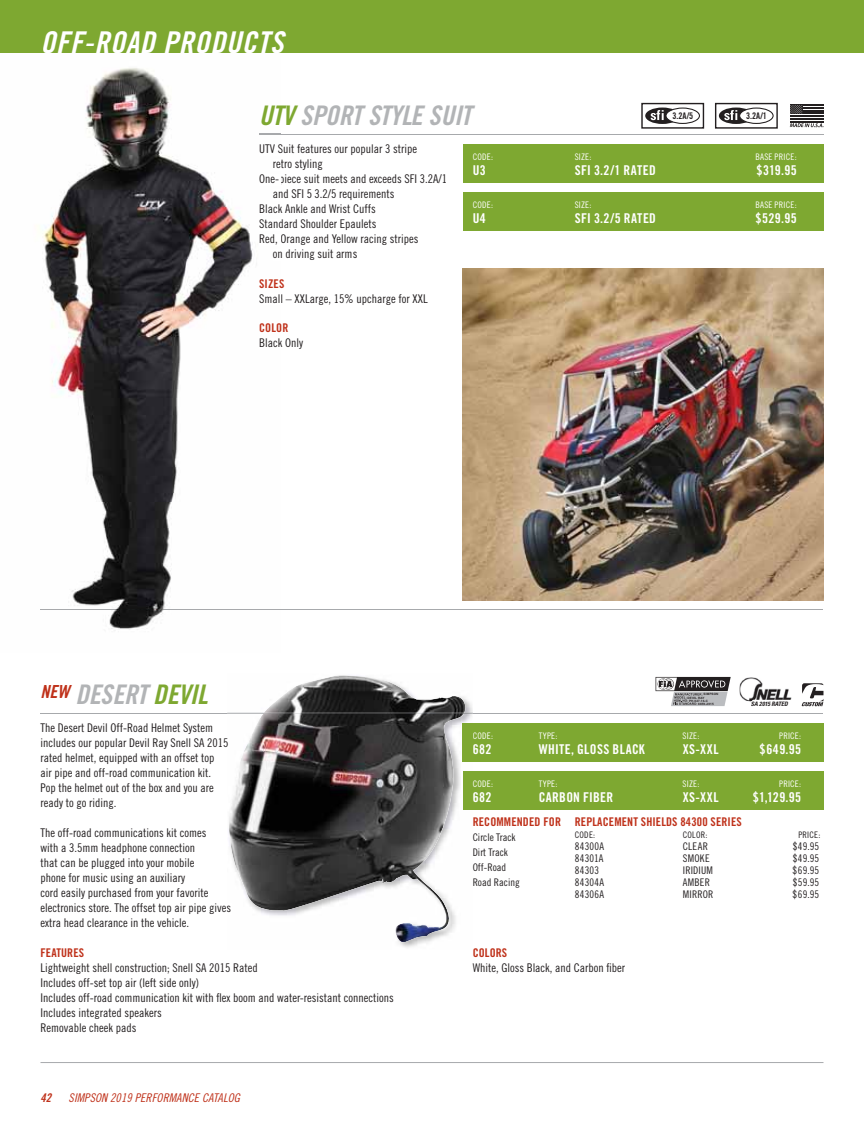
<style>
.page{position:relative;width:864px;height:1134px;background:#fff}
.page>*{position:absolute;margin:0;border:0;box-sizing:border-box;transform-origin:0 0}
.t1{font:30px "Trade Gothic Bold Cond Twenty Obl";letter-spacing:.025em;color:#fff}
.t2{font:27px "Trade Gothic Bold Cond Twenty Obl";letter-spacing:-.015em;color:#b2b4b6}
.t3{font:13.5px "Trade Gothic Bold Cond Twenty";letter-spacing:.025em;color:#fff}
.t4{font:12px/15px "Trade Gothic Cond Eighteen";color:#231f20}
.t5{font:12px "Trade Gothic Bold Cond Twenty";letter-spacing:.01em;color:#bf311a}
.t6{font:12px "Trade Gothic Cond Eighteen Obl";letter-spacing:.01em;color:#bf311a}
.t7{font:12px "Trade Gothic Bold Cond Twenty Obl";color:#bf311a}
.t8{font:10.5px/15px "Trade Gothic Cond Eighteen";letter-spacing:.01em;color:#231f20}
.t9{font:9.15px "Trade Gothic Bold Cond Twenty";color:#231f20}
.t10{font:9px "Trade Gothic Cond Eighteen";letter-spacing:.025em;color:#fff}
.t11{font:9px "Trade Gothic Cond Eighteen";letter-spacing:.025em;color:#231f20}
.t12{font:italic 700 condensed 6.15px "Univers";color:#231f20}
.t13{font:700 3px "Arial";letter-spacing:.04em;color:#231f20}
.s1{color:#7ea831}
</style>
<div class="page">
<div style="left:0;top:0;width:864px;height:52px;background:#7ea831"></div>
<hr style="left:40px;top:609px;width:784px;height:1px;background:#a7a9ac">
<img style="left:463px;top:269px;width:361px;height:331px">
<hr style="left:259px;top:134px;width:565px;height:1px;background:#a7a9ac">
<hr style="left:40px;top:1062px;width:784px;height:1px;background:#a7a9ac">
<img style="left:0;top:52px;width:280px;height:579px">
<img style="left:40px;top:609px;width:240px;height:1px">
<img style="left:262px;top:106px;width:18px;height:19px">
<img style="left:260px;top:145px;width:20px;height:10px">
<svg style="left:273px;top:160px;width:7px;height:10px"></svg>
<img style="left:260px;top:175px;width:20px;height:10px">
<svg style="left:273px;top:190px;width:7px;height:10px"></svg>
<img style="left:260px;top:205px;width:20px;height:8px">
<img style="left:260px;top:220px;width:20px;height:10px">
<img style="left:260px;top:235px;width:20px;height:10px">
<svg style="left:273px;top:250px;width:7px;height:10px"></svg>
<img style="left:260px;top:279px;width:20px;height:9px">
<img style="left:260px;top:294px;width:20px;height:11px">
<img style="left:260px;top:323px;width:20px;height:9px">
<img style="left:260px;top:338px;width:20px;height:11px">
<svg style="left:259px;top:134px;width:21px;height:1px"></svg>
<div style="left:463px;top:145px;width:361px;height:38px;background:#7ea831"></div>
<div style="left:463px;top:193px;width:361px;height:38px;background:#7ea831"></div>
<hr style="left:790px;top:115px;width:33px;height:2px;background:#231f20">
<hr style="left:790px;top:118px;width:33px;height:1px;background:#231f20">
<hr style="left:790px;top:121px;width:33px;height:1px;background:#231f20">
<hr style="left:803px;top:104px;width:20px;height:2px;background:#231f20">
<div style="left:790px;top:104px;width:13px;height:10px;background:#231f20"></div>
<svg style="left:790px;top:105px;width:33px;height:9px"></svg>
<svg style="left:790px;top:123px;width:34px;height:4px"></svg>
<div style="left:715px;top:103px;width:63px;height:26px;border:1px solid #231f20"></div>
<div style="left:719px;top:108px;width:34px;height:16px;background:#231f20;border-radius:50%"></div>
<div style="left:740px;top:108px;width:33px;height:15px;background:#fff;border-radius:50%"></div>
<div style="left:739px;top:108px;width:35px;height:16px;border:1px solid #231f20;border-radius:50%"></div>
<svg style="left:724px;top:110px;width:13px;height:10px"></svg>
<div style="left:641px;top:103px;width:63px;height:26px;border:1px solid #231f20"></div>
<div style="left:645px;top:108px;width:35px;height:16px;background:#231f20;border-radius:50%"></div>
<div style="left:666px;top:108px;width:33px;height:15px;background:#fff;border-radius:50%"></div>
<div style="left:665px;top:108px;width:35px;height:16px;border:1px solid #231f20;border-radius:50%"></div>
<svg style="left:651px;top:110px;width:13px;height:10px"></svg>
<div style="left:463px;top:724px;width:361px;height:38px;background:#7ea831"></div>
<hr style="left:40px;top:713px;width:783px;height:1px;background:#a7a9ac">
<svg style="left:802px;top:683px;width:22px;height:23px"></svg>
<img style="left:739px;top:677px;width:53px;height:25px">
<img style="left:227px;top:675px;width:241px;height:267px">
<img style="left:263px;top:713px;width:201px;height:1px">
<div style="left:463px;top:772px;width:361px;height:38px;background:#7ea831"></div>
<svg style="left:656px;top:677px;width:75px;height:29px"></svg>
<h1 class="t1" style="left:40px;top:25px;width:244px">OFF ROAD PRODUCTS</h1>
<h1 class="t1" style="left:84px;top:25px;width:11px">-</h1>
<h2 class="t2" style="left:259px;top:100px;width:214px"><span class="s1">UTV</span> SPORT STYLE SUIT</h2>
<p class="t4" style="left:259px;top:143px;width:159px">UTV Suit features our popular 3 stripe</p>
<p class="t4" style="left:273px;top:158px;width:51px">retro styling</p>
<p class="t4" style="left:259px;top:173px;width:189px">One-piece suit meets and exceeds SFI 3.2A/1</p>
<p class="t4" style="left:273px;top:188px;width:123px">and SFI 5 3.2/5 requirements</p>
<p class="t4" style="left:259px;top:203px;width:118px">Black Ankle and Wrist Cuffs</p>
<p class="t4" style="left:259px;top:218px;width:119px">Standard Shoulder Epaulets</p>
<p class="t4" style="left:259px;top:233px;width:161px">Red, Orange and Yellow racing stripes</p>
<p class="t4" style="left:273px;top:248px;width:86px">on driving suit arms</p>
<p class="t4" style="left:259px;top:293px;width:170px">Small – XXLarge, 15% upcharge for XXL</p>
<p class="t5" style="left:259px;top:324px;width:31px">COLOR</p>
<p class="t4" style="left:259px;top:337px;width:45px">Black Only</p>
<p class="t9" style="left:673px;top:113px;width:22px">3.2A/5</p>
<p class="t9" style="left:746px;top:113px;width:22px">3.2A/1</p>
<p class="t10" style="left:473px;top:153px;width:22px">CODE:</p>
<p class="t10" style="left:575px;top:153px;width:18px">SIZE:</p>
<p class="t10" style="left:755px;top:153px;width:43px">BASE PRICE:</p>
<p class="t3" style="left:473px;top:165px;width:15px">U3</p>
<p class="t3" style="left:575px;top:165px;width:83px">SFI 3.2/1 RATED</p>
<p class="t3" style="left:756px;top:165px;width:42px">$319.95</p>
<p class="t10" style="left:473px;top:202px;width:22px">CODE:</p>
<p class="t10" style="left:575px;top:202px;width:18px">SIZE:</p>
<p class="t10" style="left:755px;top:202px;width:43px">BASE PRICE:</p>
<p class="t3" style="left:473px;top:213px;width:15px">U4</p>
<p class="t3" style="left:575px;top:213px;width:83px">SFI 3.2/5 RATED</p>
<p class="t3" style="left:755px;top:213px;width:43px">$529.95</p>
<p class="t5" style="left:259px;top:279px;width:27px">SIZES</p>
<h2 class="t2" style="left:40px;top:679px;width:169px"><sup>NEW</sup> DESERT <span class="s1">DEVIL</span></h2>
<p class="t13" style="left:704px;top:693px;width:16px">SIMPSON</p>
<p class="t13" style="left:688px;top:696px;width:18px">DEVIL RAY</p>
<p class="t13" style="left:689px;top:699px;width:20px">PH.027.16-C</p>
<p class="t13" style="left:698px;top:702px;width:17px">8859-2015</p>
<p class="t12" style="left:751px;top:702px;width:39px">SA 2015 RATED</p>
<p class="t4" style="left:40px;top:722px;width:189px">The Desert Devil Off-Road Helmet System includes our popular Devil Ray Snell SA 2015 rated helmet, equipped with an offset top air pipe and off-road communication kit.<br>Pop the helmet out of the box and you are ready to go riding.</p>
<p class="t4" style="left:40px;top:827px;width:192px">The off-road communications kit comes<br>with a 3.5mm headphone connection<br>that can be plugged into your mobile<br>phone for music using an auxiliary<br>cord easily purchased from your favorite electronics store. The offset top air pipe gives extra head clearance in the vehicle.</p>
<p class="t5" style="left:40px;top:948px;width:45px">FEATURES</p>
<p class="t4" style="left:40px;top:961px;width:355px">Lightweight shell construction; Snell SA 2015 Rated<br>Includes off-set top air (left side only)<br>Includes off-road communication kit with flex boom and water-resistant connections Includes integrated speakers<br>Removable cheek pads</p>
<p class="t7" style="left:40px;top:1091px;width:12px">42</p>
<p class="t6" style="left:69px;top:1093px;width:173px">SIMPSON 2019 PERFORMANCE CATALOG</p>
<p class="t10" style="left:473px;top:732px;width:22px">CODE:</p>
<p class="t10" style="left:539px;top:732px;width:20px">TYPE:</p>
<p class="t10" style="left:683px;top:732px;width:18px">SIZE:</p>
<p class="t10" style="left:779px;top:732px;width:24px">PRICE:</p>
<p class="t3" style="left:473px;top:744px;width:20px">682</p>
<p class="t3" style="left:539px;top:744px;width:108px">WHITE, GLOSS BLACK</p>
<p class="t3" style="left:683px;top:744px;width:37px">XS-XXL</p>
<p class="t3" style="left:760px;top:744px;width:43px">$649.95</p>
<p class="t10" style="left:473px;top:780px;width:22px">CODE:</p>
<p class="t10" style="left:539px;top:780px;width:20px">TYPE:</p>
<p class="t10" style="left:683px;top:780px;width:18px">SIZE:</p>
<p class="t10" style="left:779px;top:780px;width:24px">PRICE:</p>
<p class="t3" style="left:473px;top:792px;width:20px">682</p>
<p class="t3" style="left:539px;top:792px;width:76px">CARBON FIBER</p>
<p class="t3" style="left:683px;top:792px;width:37px">XS-XXL</p>
<p class="t3" style="left:753px;top:792px;width:50px">$1,129.95</p>
<p class="t5" style="left:473px;top:817px;width:90px">RECOMMENDED FOR</p>
<p class="t8" style="left:473px;top:831px;width:49px">Circle Track<br>Dirt Track<br>Off-Road<br>Road Racing</p>
<p class="t5" style="left:575px;top:817px;width:168px">REPLACEMENT SHIELDS 84300 SERIES</p>
<p class="t11" style="left:575px;top:831px;width:22px">CODE:</p>
<p class="t11" style="left:683px;top:831px;width:26px">COLOR:</p>
<p class="t11" style="left:798px;top:831px;width:23px">PRICE:</p>
<p class="t8" style="left:575px;top:840px;width:31px">84300A</p>
<p class="t8" style="left:683px;top:840px;width:27px">CLEAR</p>
<p class="t8" style="left:793px;top:840px;width:28px">$49.95</p>
<p class="t8" style="left:575px;top:852px;width:30px">84301A</p>
<p class="t8" style="left:683px;top:852px;width:28px">SMOKE</p>
<p class="t8" style="left:793px;top:852px;width:28px">$49.95</p>
<p class="t8" style="left:575px;top:864px;width:26px">84303</p>
<p class="t8" style="left:683px;top:864px;width:32px">IRIDIUM</p>
<p class="t8" style="left:793px;top:864px;width:28px">$69.95</p>
<p class="t8" style="left:575px;top:876px;width:31px">84304A</p>
<p class="t8" style="left:683px;top:876px;width:29px">AMBER</p>
<p class="t8" style="left:793px;top:876px;width:28px">$59.95</p>
<p class="t8" style="left:575px;top:888px;width:31px">84306A</p>
<p class="t8" style="left:683px;top:888px;width:32px">MIRROR</p>
<p class="t8" style="left:793px;top:888px;width:28px">$69.95</p>
<p class="t5" style="left:473px;top:948px;width:36px">COLORS</p>
<p class="t4" style="left:473px;top:962px;width:154px">White, Gloss Black, and Carbon fiber</p>
</div>
